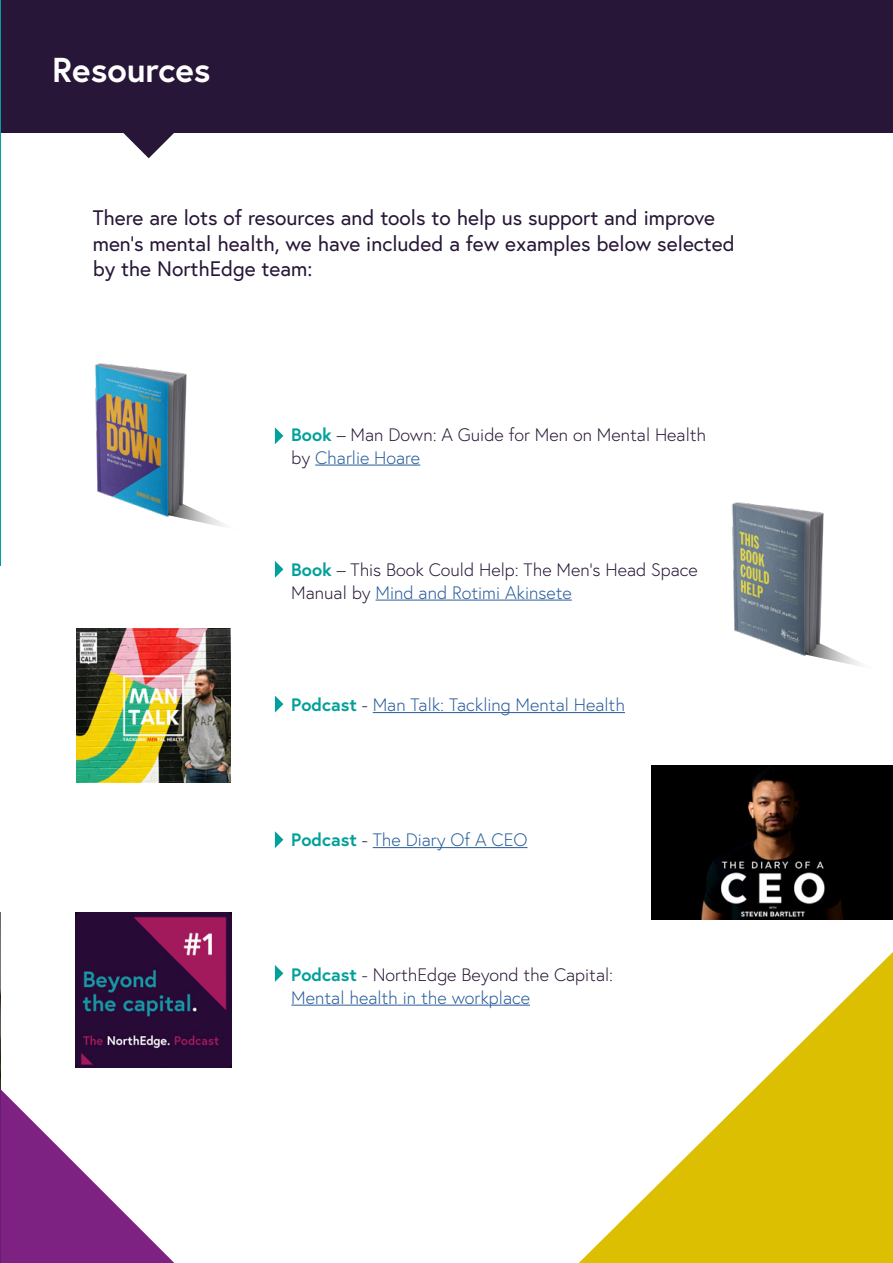
<style>
.page{position:relative;width:893px;height:1263px;background:#fff}
.page>*{position:absolute;margin:0;border:0;box-sizing:border-box;transform-origin:0 0}
.t1{font:700 34.5px "Europa";color:#fff}
.t2{font:21px/25.2px "Europa";color:#271637}
.t3{font:300 18px/22.5px "Europa";color:#271637}
.t4{font:300 18px "Europa";color:#275b9b}
.s1{font-weight:700;color:#00a19a}
.s2{color:#275b9b}
.s3{color:#271637}
</style>
<div class="page">
<hr style="left:315px;top:465px;width:105px;height:1px;background:#275b9b">
<hr style="left:376px;top:600px;width:196px;height:1px;background:#275b9b">
<hr style="left:373px;top:712px;width:252px;height:1px;background:#275b9b">
<hr style="left:373px;top:847px;width:154px;height:1px;background:#275b9b">
<hr style="left:291px;top:1005px;width:239px;height:1px;background:#275b9b">
<div style="left:0;top:0;width:893px;height:132px;background:#271637"></div>
<hr style="left:0;top:0;width:1px;height:566px;background:#00a19a">
<svg style="left:122px;top:132px;width:53px;height:26px"></svg>
<svg style="left:194px;top:509px;width:30px;height:18px"></svg>
<svg style="left:831px;top:648px;width:29px;height:18px"></svg>
<img style="left:94px;top:363px;width:100px;height:158px">
<img style="left:731px;top:502px;width:100px;height:158px">
<svg style="left:275px;top:427px;width:8px;height:17px"></svg>
<svg style="left:275px;top:561px;width:8px;height:17px"></svg>
<svg style="left:275px;top:695px;width:8px;height:17px"></svg>
<svg style="left:275px;top:831px;width:8px;height:17px"></svg>
<img style="left:76px;top:628px;width:154px;height:154px">
<img style="left:652px;top:765px;width:241px;height:154px">
<svg style="left:275px;top:965px;width:8px;height:17px"></svg>
<svg style="left:579px;top:952px;width:314px;height:311px"></svg>
<svg style="left:1px;top:1089px;width:173px;height:174px"></svg>
<img style="left:76px;top:912px;width:155px;height:156px">
<hr style="left:0;top:912px;width:1px;height:351px;background:#271637">
<h1 class="t1" style="left:52px;top:46px;width:160px">Resources</h1>
<p class="t2" style="left:93px;top:205px;width:643px">There are lots of resources and tools to help us support and improve men’s mental health, we have included a few examples below selected by the NorthEdge team:</p>
<p class="t3" style="left:291px;top:423px;width:416px"><span class="s1">Book</span> – Man Down: A Guide for Men on Mental Health by <span class="s2">Charlie Hoare</span></p>
<p class="t3" style="left:291px;top:558px;width:408px"><span class="s1">Book</span> – This Book Could Help: The Men’s Head Space<br>Manual by <span class="s2">Mind and Rotimi Akinsete</span></p>
<p class="t4" style="left:291px;top:694px;width:335px"><span class="s1">Podcast</span> <span class="s3">-</span> Man Talk: Tackling Mental Health</p>
<p class="t4" style="left:291px;top:829px;width:238px"><span class="s1">Podcast</span> <span class="s3">-</span> The Diary Of A CEO</p>
<p class="t3" style="left:291px;top:963px;width:323px"><span class="s1">Podcast</span> - NorthEdge Beyond the Capital:<br><span class="s2">Mental health in the workplace</span></p>
</div>
